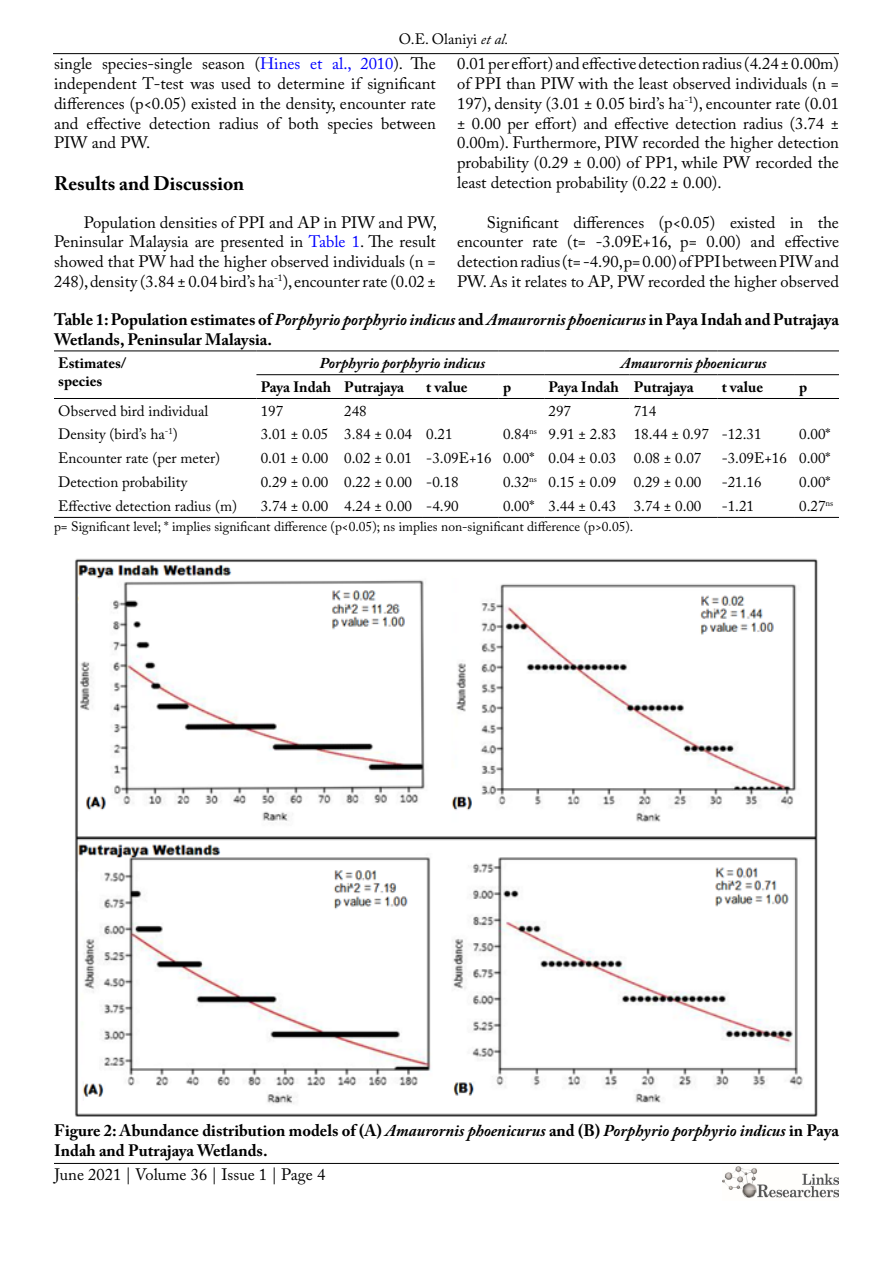
<style>
.page{position:relative;width:893px;height:1263px;background:#fff}
.page>*{position:absolute;margin:0;border:0;box-sizing:border-box;transform-origin:0 0}
.t1{font:700 19.5px "Adobe Caslon Pro";color:#000}
.t2{font:16.5px/19.8px "Adobe Caslon Pro";color:#000;text-align:justify}
.t3{font:700 16.5px/19.8px "Adobe Caslon Pro";color:#000}
.t4{font:15px "Adobe Caslon Pro";color:#000}
.t5{font:700 15px/18px "Adobe Caslon Pro";color:#000}
.t6{font:italic 700 15px "Adobe Caslon Pro";color:#000}
.t7{font:13.5px "Adobe Caslon Pro";color:#000}
.s1{font-style:italic}
.s2{color:#00f}
</style>
<div class="page">
<hr style="left:53px;top:53px;width:786px;height:1px;background:#000">
<hr style="left:54px;top:1163px;width:785px;height:1px;background:#000">
<img style="left:722px;top:1166px;width:117px;height:32px">
<hr style="left:54px;top:517px;width:202px;height:1px;background:#000">
<hr style="left:256px;top:517px;width:84px;height:1px;background:#000">
<hr style="left:340px;top:517px;width:82px;height:1px;background:#000">
<hr style="left:422px;top:517px;width:77px;height:1px;background:#000">
<hr style="left:499px;top:517px;width:45px;height:1px;background:#000">
<hr style="left:544px;top:517px;width:85px;height:1px;background:#000">
<hr style="left:629px;top:517px;width:88px;height:1px;background:#000">
<hr style="left:717px;top:517px;width:78px;height:1px;background:#000">
<hr style="left:795px;top:517px;width:44px;height:1px;background:#000">
<hr style="left:54px;top:351px;width:202px;height:1px;background:#000">
<hr style="left:54px;top:398px;width:202px;height:1px;background:#000">
<hr style="left:256px;top:351px;width:84px;height:1px;background:#000">
<hr style="left:340px;top:351px;width:82px;height:1px;background:#000">
<hr style="left:422px;top:351px;width:77px;height:1px;background:#000">
<hr style="left:499px;top:351px;width:45px;height:1px;background:#000">
<hr style="left:544px;top:351px;width:85px;height:1px;background:#000">
<hr style="left:629px;top:351px;width:88px;height:1px;background:#000">
<hr style="left:717px;top:351px;width:78px;height:1px;background:#000">
<hr style="left:795px;top:351px;width:44px;height:1px;background:#000">
<hr style="left:256px;top:374px;width:84px;height:1px;background:#000">
<hr style="left:340px;top:374px;width:82px;height:1px;background:#000">
<hr style="left:422px;top:374px;width:77px;height:1px;background:#000">
<hr style="left:499px;top:374px;width:45px;height:1px;background:#000">
<hr style="left:544px;top:374px;width:85px;height:1px;background:#000">
<hr style="left:629px;top:374px;width:88px;height:1px;background:#000">
<hr style="left:717px;top:374px;width:78px;height:1px;background:#000">
<hr style="left:795px;top:374px;width:44px;height:1px;background:#000">
<hr style="left:256px;top:398px;width:84px;height:1px;background:#000">
<hr style="left:340px;top:398px;width:82px;height:1px;background:#000">
<hr style="left:422px;top:398px;width:77px;height:1px;background:#000">
<hr style="left:499px;top:398px;width:45px;height:1px;background:#000">
<hr style="left:544px;top:398px;width:85px;height:1px;background:#000">
<hr style="left:629px;top:398px;width:88px;height:1px;background:#000">
<hr style="left:717px;top:398px;width:78px;height:1px;background:#000">
<hr style="left:795px;top:398px;width:44px;height:1px;background:#000">
<img style="left:75px;top:558px;width:743px;height:558px">
<p class="t4" style="left:399px;top:31px;width:111px">O.E. Olaniyi <span class="s1">et al.</span></p>
<p class="t2" style="left:457px;top:54px;width:383px">0.01 per effort) and effective detection radius (4.24 ± 0.00m) of PPI than PIW with the least observed individuals (n = 197), density (3.01 ± 0.05 bird’s ha<sup>-1</sup>), encounter rate (0.01 ± 0.00 per effort) and effective detection radius (3.74 ± 0.00m). Furthermore, PIW recorded the higher detection probability (0.29 ± 0.00) of PP1, while PW recorded the least detection probability (0.22 ± 0.00).</p>
<p class="t2" style="left:457px;top:212px;width:383px;text-indent:30px">Significant differences (p&lt;0.05) existed in the encounter rate (t= -3.09E+16, p= 0.00) and effective detection radius (t= -4.90, p= 0.00) of PPI between PIW and PW. As it relates to AP<span class="s1">,</span> PW recorded the higher observed</p>
<p class="t3" style="left:54px;top:309px;width:786px">Table 1: Population estimates of <span class="s1">Porphyrio porphyrio indicus</span> and <span class="s1">Amaurornis phoenicurus</span> in Paya Indah and Putrajaya<br>Wetlands, Peninsular Malaysia.</p>
<p class="t5" style="left:58px;top:354px;width:70px">Estimates/ species</p>
<p class="t6" style="left:320px;top:354px;width:167px">Porphyrio porphyrio indicus</p>
<p class="t6" style="left:621px;top:354px;width:147px">Amaurornis phoenicurus</p>
<p class="t2" style="left:54px;top:54px;width:383px">single species-single season (<span class="s2">Hines et al., 2010</span>). The independent T-test was used to determine if significant differences (p&lt;0.05) existed in the density, encounter rate and effective detection radius of both species between PIW and PW.</p>
<p class="t1" style="left:54px;top:172px;width:192px">Results and Discussion</p>
<p class="t2" style="left:54px;top:212px;width:385px;text-indent:30px">Population densities of PPI and AP in PIW and PW, Peninsular Malaysia are presented in <span class="s2">Table 1</span>. The result showed that PW had the higher observed individuals (n = 248), density (3.84 ± 0.04 bird’s ha<sup>-1</sup>), encounter rate (0.02 ±</p>
<p class="t5" style="left:261px;top:378px;width:145px">Paya Indah Putrajaya</p>
<p class="t5" style="left:426px;top:378px;width:43px">t value</p>
<p class="t5" style="left:503px;top:378px;width:10px">p</p>
<p class="t5" style="left:548px;top:378px;width:147px">Paya Indah Putrajaya</p>
<p class="t5" style="left:722px;top:378px;width:43px">t value</p>
<p class="t5" style="left:799px;top:378px;width:10px">p</p>
<p class="t4" style="left:58px;top:402px;width:152px">Observed bird individual</p>
<p class="t4" style="left:261px;top:402px;width:24px">197</p>
<p class="t4" style="left:344px;top:402px;width:24px">248</p>
<p class="t4" style="left:548px;top:402px;width:24px">297</p>
<p class="t4" style="left:634px;top:402px;width:24px">714</p>
<p class="t4" style="left:58px;top:425px;width:121px">Density (bird’s ha<sup>-1</sup>)</p>
<p class="t4" style="left:261px;top:425px;width:193px">3.01 ± 0.05 3.84 ± 0.04 0.21</p>
<p class="t4" style="left:503px;top:425px;width:260px">0.84<sup>ns</sup> 9.91 ± 2.83 18.44 ± 0.97 -12.31</p>
<p class="t4" style="left:799px;top:425px;width:33px">0.00*</p>
<p class="t4" style="left:58px;top:449px;width:163px">Encounter rate (per meter)</p>
<p class="t4" style="left:261px;top:449px;width:442px">0.01 ± 0.00 0.02 ± 0.01 -3.09E+16 0.00* 0.04 ± 0.03 0.08 ± 0.07</p>
<p class="t4" style="left:722px;top:449px;width:110px">-3.09E+16 0.00*</p>
<p class="t4" style="left:58px;top:473px;width:130px">Detection probability</p>
<p class="t4" style="left:261px;top:473px;width:199px">0.29 ± 0.00 0.22 ± 0.00 -0.18</p>
<p class="t4" style="left:503px;top:473px;width:200px">0.32<sup>ns</sup> 0.15 ± 0.09 0.29 ± 0.00</p>
<p class="t4" style="left:722px;top:473px;width:41px">-21.16</p>
<p class="t4" style="left:799px;top:473px;width:33px">0.00*</p>
<p class="t4" style="left:58px;top:497px;width:180px">Effective detection radius (m)</p>
<p class="t4" style="left:261px;top:497px;width:199px">3.74 ± 0.00 4.24 ± 0.00 -4.90</p>
<p class="t4" style="left:503px;top:497px;width:200px">0.00* 3.44 ± 0.43 3.74 ± 0.00</p>
<p class="t4" style="left:722px;top:497px;width:34px">-1.21</p>
<p class="t4" style="left:799px;top:497px;width:36px">0.27<sup>ns</sup></p>
<p class="t7" style="left:54px;top:518px;width:581px">p= Significant level; * implies significant difference (p&lt;0.05); ns implies non-significant difference (p&gt;0.05).</p>
<p class="t3" style="left:54px;top:1120px;width:786px">Figure 2: Abundance distribution models of (A) <span class="s1">Amaurornis phoenicurus</span> and (B) <span class="s1">Porphyrio porphyrio indicus</span> in Paya<br>Indah and Putrajaya Wetlands.</p>
<p class="t2" style="left:54px;top:1164px;width:272px">June 2021 | Volume 36 | Issue 1 | Page 4</p>
</div>
